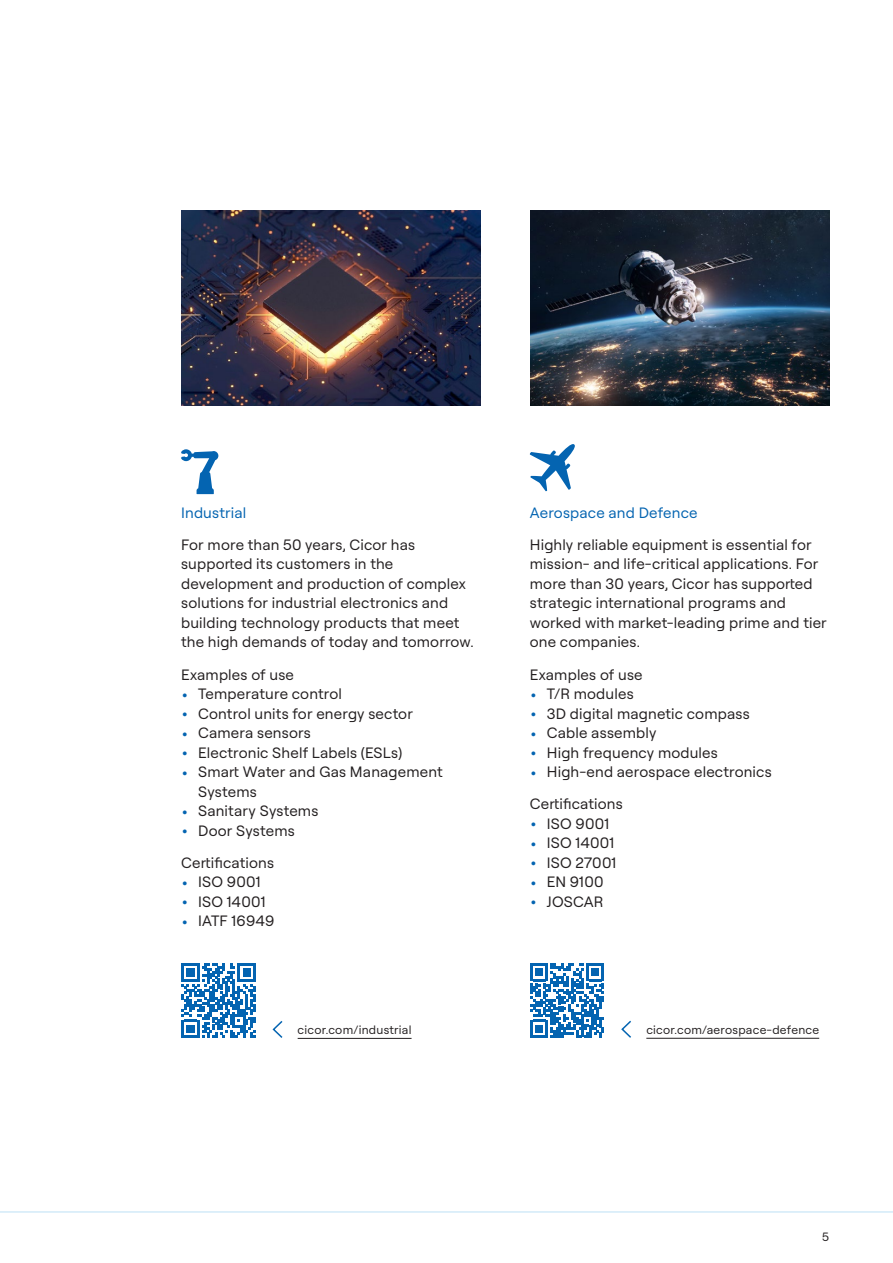
<style>
.page{position:relative;width:893px;height:1263px;background:#fff}
.page>*{position:absolute;margin:0;border:0;box-sizing:border-box;transform-origin:0 0}
.t1{font:15px/19.5px "Roobert PRO";letter-spacing:.01em;color:#231f20}
.t2{font:15px "Roobert PRO";letter-spacing:.01em;color:#0464b1}
.t3{font:12px "Roobert PRO";letter-spacing:.02em;color:#231f20}
.s1{font-size:21px;color:#0464b1}
</style>
<div class="page">
<hr style="left:0;top:1211px;width:893px;height:1px;background:#bce0f5">
<svg style="left:530px;top:444px;width:45px;height:47px"></svg>
<svg style="left:181px;top:449px;width:37px;height:45px"></svg>
<img style="left:181px;top:210px;width:299px;height:195px">
<img style="left:530px;top:210px;width:299px;height:195px">
<svg style="left:530px;top:963px;width:74px;height:74px"></svg>
<svg style="left:182px;top:963px;width:74px;height:74px"></svg>
<hr style="left:646px;top:1038px;width:173px;height:1px;background:#231f20">
<hr style="left:298px;top:1038px;width:114px;height:1px;background:#231f20">
<svg style="left:621px;top:1020px;width:10px;height:18px"></svg>
<svg style="left:272px;top:1021px;width:11px;height:17px"></svg>
<p class="t2" style="left:181px;top:502px;width:67px">Industrial</p>
<p class="t1" style="left:181px;top:534px;width:294px">For more than 50 years, Cicor has supported its customers in the development and production of complex solutions for industrial electronics and building technology products that meet the high demands of today and tomorrow.</p>
<p class="t1" style="left:181px;top:664px;width:114px">Examples of use</p>
<p class="t1" style="left:181px;top:683px;width:162px"><span class="s1">•</span> Temperature control</p>
<p class="t1" style="left:181px;top:703px;width:233px"><span class="s1">•</span> Control units for energy sector</p>
<p class="t1" style="left:181px;top:722px;width:131px"><span class="s1">•</span> Camera sensors</p>
<p class="t1" style="left:181px;top:742px;width:223px"><span class="s1">•</span> Electronic Shelf Labels (ESLs)</p>
<p class="t1" style="left:198px;top:761px;width:246px;text-indent:-17px"><span class="s1">•</span> Smart Water and Gas Management<br>Systems</p>
<p class="t1" style="left:181px;top:800px;width:139px"><span class="s1">•</span> Sanitary Systems</p>
<p class="t1" style="left:181px;top:813px;width:115px;line-height:32.2px"><span class="s1">•</span> Door Systems<br>Certifications</p>
<p class="t1" style="left:181px;top:871px;width:81px"><span class="s1">•</span> ISO 9001</p>
<p class="t1" style="left:181px;top:891px;width:86px"><span class="s1">•</span> ISO 14001</p>
<p class="t1" style="left:181px;top:910px;width:95px"><span class="s1">•</span> IATF 16949</p>
<p class="t2" style="left:530px;top:502px;width:169px">Aerospace and Defence</p>
<p class="t1" style="left:530px;top:534px;width:298px">Highly reliable equipment is essential for mission- and life-critical applications. For more than 30 years, Cicor has supported strategic international programs and worked with market-leading prime and tier one companies.</p>
<p class="t1" style="left:530px;top:664px;width:114px">Examples of use</p>
<p class="t1" style="left:530px;top:683px;width:105px"><span class="s1">•</span> T/R modules</p>
<p class="t1" style="left:530px;top:703px;width:221px"><span class="s1">•</span> 3D digital magnetic compass</p>
<p class="t1" style="left:530px;top:722px;width:128px"><span class="s1">•</span> Cable assembly</p>
<p class="t1" style="left:530px;top:742px;width:190px"><span class="s1">•</span> High frequency modules</p>
<p class="t1" style="left:530px;top:755px;width:243px;line-height:32.2px"><span class="s1">•</span> High-end aerospace electronics<br>Certifications</p>
<p class="t1" style="left:530px;top:813px;width:81px"><span class="s1">•</span> ISO 9001</p>
<p class="t1" style="left:530px;top:832px;width:86px"><span class="s1">•</span> ISO 14001</p>
<p class="t1" style="left:530px;top:852px;width:88px"><span class="s1">•</span> ISO 27001</p>
<p class="t1" style="left:530px;top:871px;width:75px"><span class="s1">•</span> EN 9100</p>
<p class="t1" style="left:530px;top:891px;width:75px"><span class="s1">•</span> JOSCAR</p>
<p class="t3" style="left:298px;top:1021px;width:115px">cicor.com/industrial</p>
<p class="t3" style="left:646px;top:1021px;width:174px">cicor.com/aerospace-defence</p>
<p class="t3" style="left:822px;top:1228px;width:8px">5</p>
</div>
